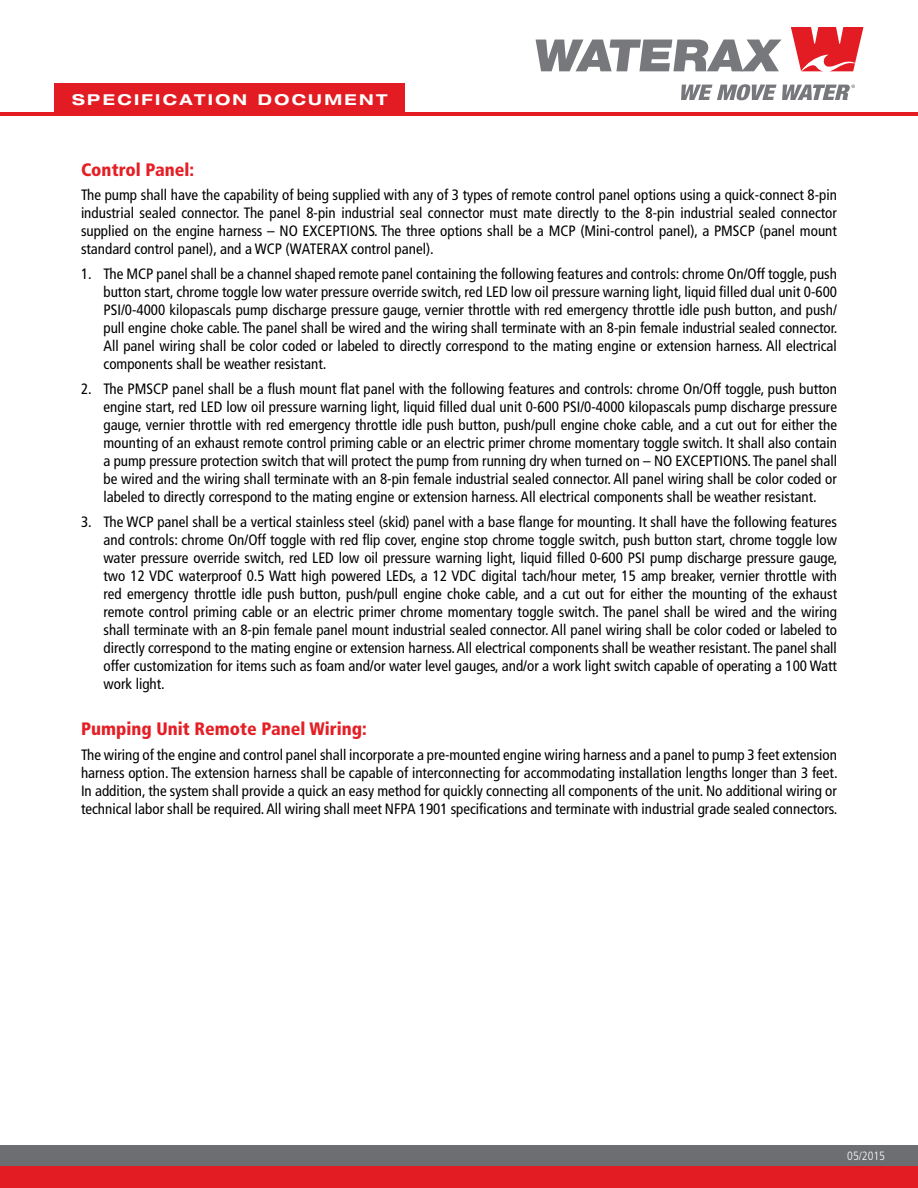
<style>
.page{position:relative;width:918px;height:1188px;background:#fff}
.page>*{position:absolute;margin:0;border:0;box-sizing:border-box;transform-origin:0 0}
.t1{font:900 condensed 18px "Frutiger";color:#e41f26}
.t2{font:condensed 15px/18px "Frutiger";color:#000;text-align:justify}
.t3{font:700 expanded 15px "Helvetica Neue";letter-spacing:.15em;color:#fff;scale:1.05 1}
.t4{font:300 condensed 12px "Frutiger";color:#fff}
</style>
<div class="page">
<div style="left:54px;top:83px;width:351px;height:32px;background:#e31b22"></div>
<div style="left:0;top:1145px;width:918px;height:21px;background:#6d6e71"></div>
<hr style="left:0;top:112px;width:918px;height:3px;background:#e31b22">
<div style="left:0;top:1166px;width:918px;height:22px;background:#e31b22"></div>
<svg style="left:536px;top:40px;width:245px;height:31px"></svg>
<svg style="left:791px;top:27px;width:72px;height:44px"></svg>
<svg style="left:681px;top:84px;width:174px;height:16px"></svg>
<p class="t3" style="left:72px;top:90px;width:302px">SPECIFICATION DOCUMENT</p>
<p class="t1" style="left:81px;top:158px;width:115px">Control Panel:</p>
<p class="t2" style="left:81px;top:186px;width:758px">The pump shall have the capability of being supplied with any of 3 types of remote control panel options using a quick-connect 8-pin industrial sealed connector. The panel 8-pin industrial seal connector must mate directly to the 8-pin industrial sealed connector supplied on the engine harness – NO EXCEPTIONS. The three options shall be a MCP (Mini-control panel), a PMSCP (panel mount standard control panel), and a WCP (WATERAX control panel).</p>
<p class="t2" style="left:104px;top:265px;width:736px;text-indent:-22px">1. The MCP panel shall be a channel shaped remote panel containing the following features and controls: chrome On/Off toggle, push button start, chrome toggle low water pressure override switch, red LED low oil pressure warning light, liquid filled dual unit 0-600<br>PSI/0-4000 kilopascals pump discharge pressure gauge, vernier throttle with red emergency throttle idle push button, and push/ pull engine choke cable. The panel shall be wired and the wiring shall terminate with an 8-pin female industrial sealed connector.<br>All panel wiring shall be color coded or labeled to directly correspond to the mating engine or extension harness. All electrical components shall be weather resistant.</p>
<p class="t2" style="left:104px;top:380px;width:735px;text-indent:-22px">2. The PMSCP panel shall be a flush mount flat panel with the following features and controls: chrome On/Off toggle, push button engine start, red LED low oil pressure warning light, liquid filled dual unit 0-600 PSI/0-4000 kilopascals pump discharge pressure gauge, vernier throttle with red emergency throttle idle push button, push/pull engine choke cable, and a cut out for either the mounting of an exhaust remote control priming cable or an electric primer chrome momentary toggle switch. It shall also contain a pump pressure protection switch that will protect the pump from running dry when turned on – NO EXCEPTIONS. The panel shall be wired and the wiring shall terminate with an 8-pin female industrial sealed connector. All panel wiring shall be color coded or labeled to directly correspond to the mating engine or extension harness. All electrical components shall be weather resistant.</p>
<p class="t2" style="left:104px;top:512px;width:736px;text-indent:-22px">3. The WCP panel shall be a vertical stainless steel (skid) panel with a base flange for mounting. It shall have the following features and controls: chrome On/Off toggle with red flip cover, engine stop chrome toggle switch, push button start, chrome toggle low water pressure override switch, red LED low oil pressure warning light, liquid filled 0-600 PSI pump discharge pressure gauge, two 12 VDC waterproof 0.5 Watt high powered LEDs, a 12 VDC digital tach/hour meter, 15 amp breaker, vernier throttle with red emergency throttle idle push button, push/pull engine choke cable, and a cut out for either the mounting of the exhaust remote control priming cable or an electric primer chrome momentary toggle switch. The panel shall be wired and the wiring shall terminate with an 8-pin female panel mount industrial sealed connector. All panel wiring shall be color coded or labeled to directly correspond to the mating engine or extension harness. All electrical components shall be weather resistant. The panel shall offer customization for items such as foam and/or water level gauges, and/or a work light switch capable of operating a 100 Watt work light.</p>
<p class="t1" style="left:81px;top:718px;width:287px">Pumping Unit Remote Panel Wiring:</p>
<p class="t2" style="left:81px;top:746px;width:758px">The wiring of the engine and control panel shall incorporate a pre-mounted engine wiring harness and a panel to pump 3 feet extension harness option. The extension harness shall be capable of interconnecting for accommodating installation lengths longer than 3 feet.<br>In addition, the system shall provide a quick an easy method for quickly connecting all components of the unit. No additional wiring or technical labor shall be required. All wiring shall meet NFPA 1901 specifications and terminate with industrial grade sealed connectors.</p>
<p class="t4" style="left:847px;top:1149px;width:39px">05/2015</p>
</div>
